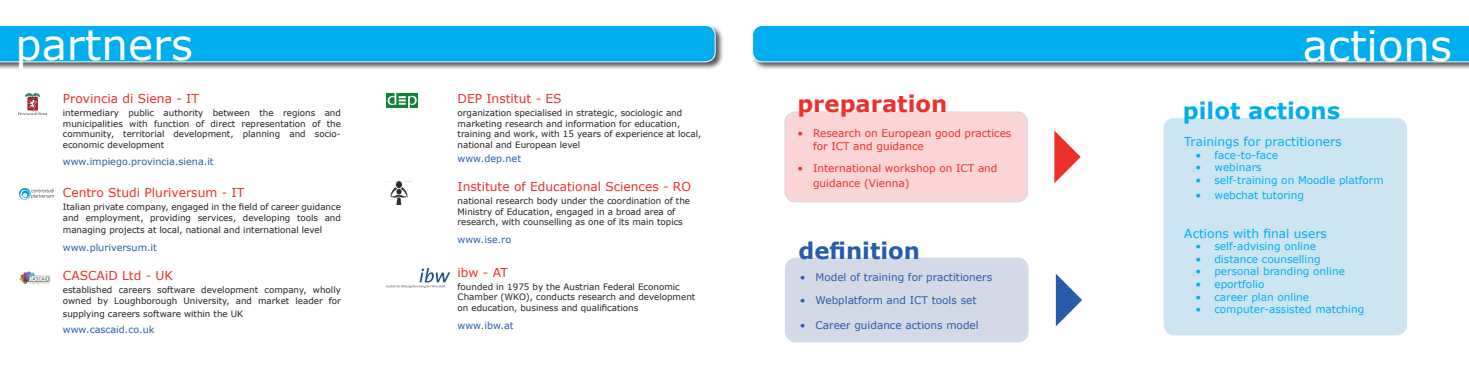
<style>
.page{position:relative;width:1469px;height:368px;background:#fff}
.page>*{position:absolute;margin:0;border:0;box-sizing:border-box;transform-origin:0 0}
.t1{font:42px "Verdana";color:#fff}
.t2{font:700 22.75px "Verdana";color:#00aeef}
.t3{font:700 22.75px "Verdana";color:#ee2f2a}
.t4{font:700 22.75px "Verdana";color:#275caa}
.t5{font:12.25px "Verdana";color:#ee2d29}
.t6{font:12.25px "Verdana";color:#00aeef}
.t7{font:10.5px "Verdana";color:#00aeef}
.t8{font:10.5px/12.6px "Verdana";color:#ee2f2a}
.t9{font:10.5px "Verdana";color:#275caa}
.t10{font:9.62px "Verdana";color:#275caa}
.t11{font:8.75px/10.5px "Verdana";color:#231f20}
</style>
<div class="page">
<div style="left:751px;top:24px;width:717px;height:46px;background:#231f20;opacity:.75"></div>
<div style="left:752px;top:25px;width:716px;height:37px;background:#00aeef"></div>
<div style="left:0;top:24px;width:724px;height:46px;background:#231f20;opacity:.75"></div>
<div style="left:0;top:25px;width:715px;height:37px;background:#00aeef"></div>
<div style="left:1164px;top:118px;width:242px;height:216px;background:#cde5f2;border-radius:11px"></div>
<div style="left:1163px;top:118px;width:243px;height:216px;border:1px solid #007dbe;border-radius:11px"></div>
<img style="left:19px;top:188px;width:35px;height:12px">
<svg style="left:19px;top:271px;width:31px;height:13px"></svg>
<img style="left:386px;top:93px;width:31px;height:15px">
<img style="left:386px;top:268px;width:63px;height:19px">
<img style="left:387px;top:181px;width:24px;height:23px">
<img style="left:19px;top:93px;width:27px;height:21px">
<div style="left:785px;top:112px;width:242px;height:89px;background:#fbd5d5;border-radius:11px"></div>
<div style="left:785px;top:112px;width:242px;height:90px;border:1px solid #253f8e;border-radius:11px"></div>
<svg style="left:1054px;top:130px;width:26px;height:53px"></svg>
<div style="left:785px;top:257px;width:243px;height:84px;background:#d4d9e8;border-radius:11px"></div>
<div style="left:785px;top:257px;width:243px;height:84px;border:1px solid #253f8e;border-radius:11px"></div>
<svg style="left:1055px;top:274px;width:27px;height:52px"></svg>
<p class="t1" style="left:16px;top:16px;width:179px">partners</p>
<p class="t1" style="left:1302px;top:16px;width:151px">actions</p>
<p class="t2" style="left:1182px;top:94px;width:159px">pilot actions</p>
<p class="t6" style="left:1184px;top:133px;width:159px">Trainings for practitioners</p>
<p class="t7" style="left:1195px;top:147px;width:84px">• face-to-face</p>
<p class="t7" style="left:1195px;top:160px;width:68px">• webinars</p>
<p class="t7" style="left:1195px;top:172px;width:190px">• self-training on Moodle platform</p>
<p class="t7" style="left:1195px;top:187px;width:110px">• webchat tutoring</p>
<p class="t6" style="left:1184px;top:224px;width:144px">Actions with final users</p>
<p class="t7" style="left:1195px;top:238px;width:122px">• self-advising online</p>
<p class="t7" style="left:1195px;top:251px;width:127px">• distance counselling</p>
<p class="t7" style="left:1195px;top:264px;width:151px">• personal branding online</p>
<p class="t7" style="left:1195px;top:276px;width:71px">• eportfolio</p>
<p class="t7" style="left:1195px;top:289px;width:115px">• career plan online</p>
<p class="t7" style="left:1195px;top:301px;width:170px">• computer-assisted matching</p>
<p class="t5" style="left:63px;top:90px;width:138px">Provincia di Siena - IT</p>
<p class="t11" style="left:63px;top:107px;width:279px;text-align:justify">intermediary public authority between the regions and municipalities with function of direct representation of the community, territorial development, planning and socio&shy;economic development</p>
<p class="t10" style="left:63px;top:155px;width:152px">www.impiego.provincia.siena.it</p>
<p class="t5" style="left:63px;top:184px;width:183px">Centro Studi Pluriversum - IT</p>
<p class="t11" style="left:63px;top:201px;width:279px">Italian private company, engaged in the field of career guidance and employment, providing services, developing tools and</p>
<p class="t11" style="left:63px;top:224px;width:261px">managing projects at local, national and international level</p>
<p class="t10" style="left:63px;top:240px;width:96px">www.pluriversum.it</p>
<p class="t5" style="left:63px;top:267px;width:112px">CASCAiD Ltd - UK</p>
<p class="t11" style="left:63px;top:284px;width:279px">established careers software development company, wholly owned by Loughborough University, and market leader for</p>
<p class="t11" style="left:63px;top:307px;width:182px">supplying careers software within the UK</p>
<p class="t10" style="left:63px;top:322px;width:93px">www.cascaid.co.uk</p>
<p class="t5" style="left:457px;top:90px;width:106px">DEP Institut - ES</p>
<p class="t11" style="left:457px;top:107px;width:245px">organization specialised in strategic, sociologic and marketing research and information for education, training and work, with 15 years of experience at local, national and European level</p>
<p class="t10" style="left:457px;top:151px;width:65px">www.dep.net</p>
<p class="t5" style="left:457px;top:178px;width:235px">Institute of Educational Sciences - RO</p>
<p class="t11" style="left:457px;top:195px;width:234px">national research body under the coordination of the<br>Ministry of Education, engaged in a broad area of research, with counselling as one of its main topics</p>
<p class="t10" style="left:457px;top:232px;width:55px">www.ise.ro</p>
<p class="t5" style="left:457px;top:263px;width:52px">ibw - AT</p>
<p class="t11" style="left:457px;top:281px;width:239px">founded in 1975 by the Austrian Federal Economic<br>Chamber (WKO), conducts research and development on education, business and qualifications</p>
<p class="t10" style="left:457px;top:318px;width:58px">www.ibw.at</p>
<p class="t3" style="left:797px;top:87px;width:151px">preparation</p>
<p class="t8" style="left:813px;top:126px;width:200px;text-indent:-16px">• Research on European good practices for ICT and guidance</p>
<p class="t8" style="left:813px;top:160px;width:186px;line-height:14.7px;text-indent:-16px">• International workshop on ICT and guidance (Vienna)</p>
<p class="t4" style="left:798px;top:234px;width:123px">definition</p>
<p class="t9" style="left:799px;top:270px;width:194px">• Model of training for practitioners</p>
<p class="t9" style="left:799px;top:292px;width:178px">• Webplatform and ICT tools set</p>
<p class="t9" style="left:799px;top:317px;width:180px">• Career guidance actions model</p>
</div>
